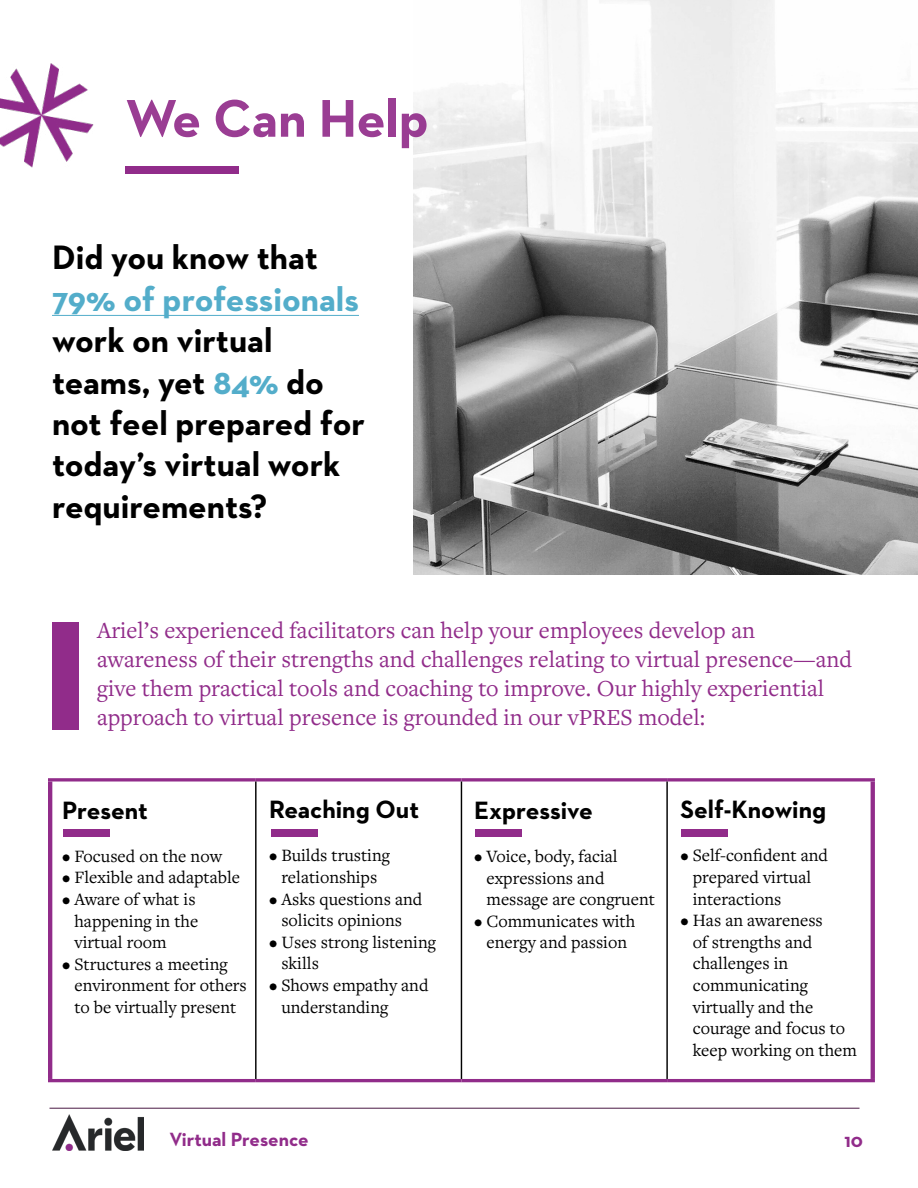
<style>
.page{position:relative;width:918px;height:1188px;background:#fff}
.page>*{position:absolute;margin:0;border:0;box-sizing:border-box;transform-origin:0 0}
.t1{font:700 54px "Neutraface 2 Text";color:#912c8a}
.t2{font:700 34.5px/41.4px "Neutraface 2 Text";color:#000}
.t3{font:700 34.5px "Neutraface 2 Text";color:#53adca}
.t4{font:700 25.5px "Neutraface 2 Text";color:#000}
.t5{font:24px/28.8px "Freight Text Pro";color:#912c8a}
.t6{font:700 19.5px "Neutraface 2 Text";color:#912c8a}
.t7{font:18px/21.6px "Freight Text Pro";color:#000}
.s1{color:#53adca}
</style>
<div class="page">
<img style="left:414px;top:0;width:504px;height:575px">
<div style="left:126px;top:167px;width:113px;height:7px;background:#912c8a"></div>
<hr style="left:52px;top:315px;width:307px;height:1px;background:#53adca">
<img style="left:0;top:63px;width:94px;height:105px">
<div style="left:52px;top:622px;width:26px;height:107px;background:#912c8a"></div>
<svg style="left:48px;top:778px;width:208px;height:4px"></svg>
<svg style="left:256px;top:778px;width:205px;height:4px"></svg>
<svg style="left:461px;top:778px;width:206px;height:4px"></svg>
<svg style="left:667px;top:778px;width:208px;height:4px"></svg>
<hr style="left:48px;top:1079px;width:208px;height:3px;background:#912c8a">
<hr style="left:256px;top:1079px;width:205px;height:3px;background:#912c8a">
<hr style="left:461px;top:1079px;width:206px;height:3px;background:#912c8a">
<hr style="left:667px;top:1079px;width:208px;height:3px;background:#912c8a">
<hr style="left:48px;top:782px;width:4px;height:297px;background:#912c8a">
<svg style="left:871px;top:782px;width:4px;height:297px"></svg>
<hr style="left:255px;top:782px;width:2px;height:297px;background:#000">
<hr style="left:461px;top:782px;width:1px;height:297px;background:#000">
<hr style="left:666px;top:782px;width:2px;height:297px;background:#000">
<div style="left:64px;top:829px;width:46px;height:8px;background:#912c8a"></div>
<div style="left:271px;top:829px;width:47px;height:8px;background:#912c8a"></div>
<div style="left:476px;top:829px;width:46px;height:8px;background:#912c8a"></div>
<div style="left:682px;top:829px;width:46px;height:8px;background:#912c8a"></div>
<hr style="left:50px;top:1108px;width:810px;height:1px;background:#4a1944">
<img style="left:53px;top:1115px;width:90px;height:35px">
<h1 class="t1" style="left:126px;top:84px;width:305px">We Can Help</h1>
<h2 class="t2" style="left:52px;top:237px;width:267px">Did you know that</h2>
<h2 class="t3" style="left:52px;top:277px;width:308px">79% of professionals</h2>
<h2 class="t2" style="left:52px;top:319px;width:315px">work on virtual teams, yet <span class="s1">84%</span> do not feel prepared for today’s virtual work requirements?</h2>
<p class="t5" style="left:97px;top:615px;width:757px">Ariel’s experienced facilitators can help your employees develop an awareness of their strengths and challenges relating to virtual presence—and give them practical tools and coaching to improve. Our highly experiential approach to virtual presence is grounded in our vPRES model:</p>
<h3 class="t4" style="left:62px;top:794px;width:87px">Present</h3>
<p class="t7" style="left:62px;top:845px;width:161px">• Focused on the now</p>
<p class="t7" style="left:62px;top:866px;width:179px">• Flexible and adaptable</p>
<p class="t7" style="left:74px;top:888px;width:125px;text-indent:-12px">• Aware of what is happening in the virtual room</p>
<p class="t7" style="left:74px;top:953px;width:174px;text-indent:-12px">• Structures a meeting environment for others to be virtually present</p>
<h3 class="t4" style="left:269px;top:793px;width:152px">Reaching Out</h3>
<p class="t7" style="left:269px;top:844px;width:123px;text-align:center">• Builds trusting relationships</p>
<p class="t7" style="left:269px;top:887px;width:155px;text-align:center">• Asks questions and solicits opinions</p>
<p class="t7" style="left:281px;top:931px;width:156px;text-indent:-12px">• Uses strong listening skills</p>
<p class="t7" style="left:281px;top:974px;width:149px;text-indent:-12px">• Shows empathy and understanding</p>
<h3 class="t4" style="left:474px;top:794px;width:120px">Expressive</h3>
<p class="t7" style="left:486px;top:845px;width:170px;text-indent:-12px">• Voice, body, facial expressions and message are congruent</p>
<p class="t7" style="left:474px;top:909px;width:163px;text-align:center">• Communicates with energy and passion</p>
<h3 class="t4" style="left:680px;top:793px;width:147px">Self-Knowing</h3>
<p class="t7" style="left:693px;top:844px;width:137px;text-indent:-12px">• Self-confident and prepared virtual interactions</p>
<p class="t7" style="left:693px;top:909px;width:166px;text-indent:-12px">• Has an awareness<br>of strengths and challenges in communicating virtually and the courage and focus to keep working on them</p>
<p class="t6" style="left:169px;top:1127px;width:141px">Virtual Presence</p>
<p class="t6" style="left:844px;top:1128px;width:20px">10</p>
</div>
